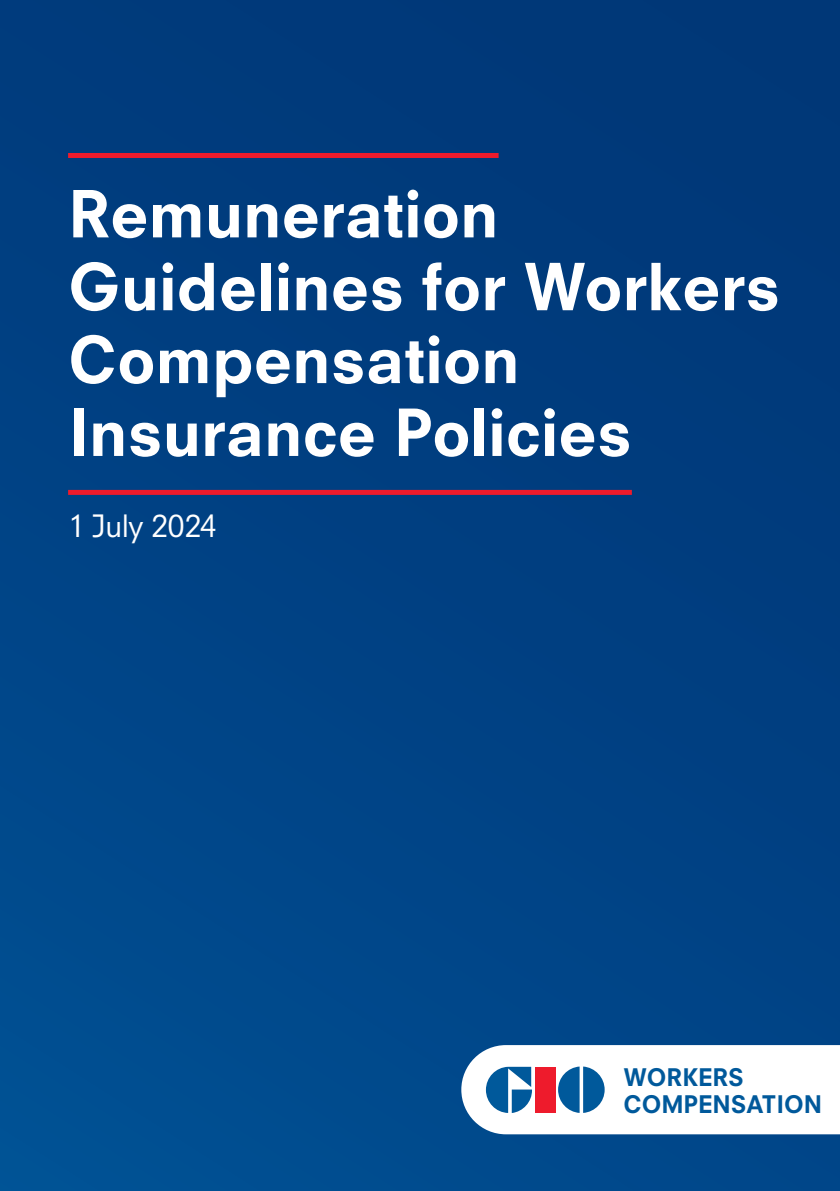
<style>
.page{position:relative;width:840px;height:1191px;background:#fff}
.page>*{position:absolute;margin:0;border:0;box-sizing:border-box;transform-origin:0 0}
.t1{font:800 63px/72.8px "Neuzeit SLT Std";color:#fff}
.t2{font:30px "Neuzeit SLT Std";letter-spacing:-.005em;color:#fff}
.t3{font:800 23.6px/26.4px "Neuzeit SLT Std";color:#00599b}
</style>
<div class="page">
<div style="left:0;top:0;width:839px;height:1191px;background:linear-gradient(to right,#004588,#003c7d)"></div>
<svg style="left:461px;top:1045px;width:378px;height:89px"></svg>
<div style="left:68px;top:153px;width:430px;height:5px;background:#ee1b2c"></div>
<div style="left:68px;top:490px;width:563px;height:5px;background:#ee1b2c"></div>
<p class="t1" style="left:68px;top:177px;width:713px">Remuneration<br>Guidelines for Workers<br>Compensation<br>Insurance Policies</p>
<p class="t2" style="left:68px;top:507px;width:150px">1 July 2024</p>
<p class="t3" style="left:623px;top:1064px;width:200px">WORKERS<br>COMPENSATION</p>
</div>
